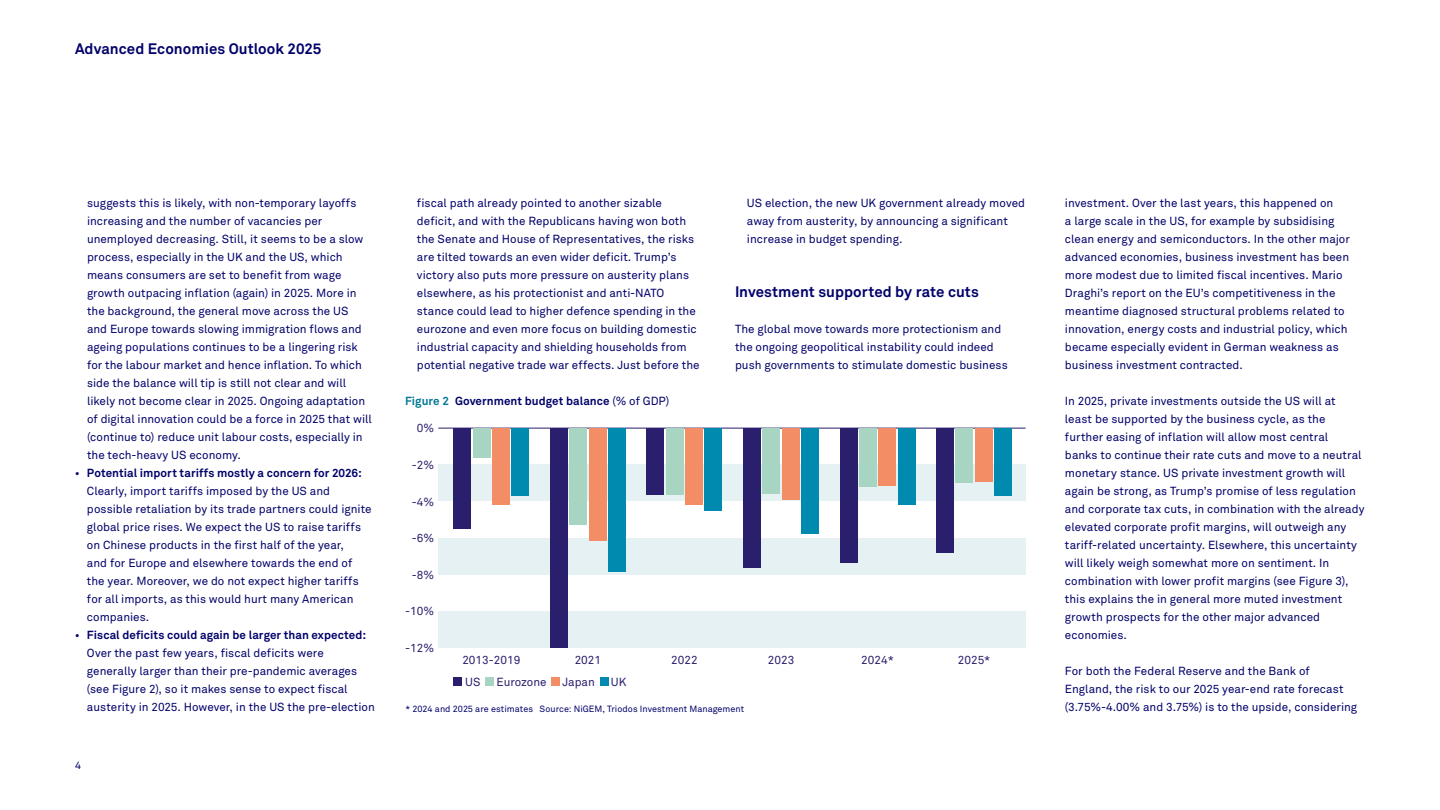
<style>
.page{position:relative;width:1440px;height:810px;background:#fff}
.page>*{position:absolute;margin:0;border:0;box-sizing:border-box;transform-origin:0 0}
.t1{font:700 15px "Akkurat Pro";letter-spacing:.005em;color:#00006a}
.t2{font:11.62px/18px "Akkurat Pro";color:#00006a}
.t3{font:11.62px "Akkurat Pro";color:#291f6c}
.t4{font:700 11.62px "Akkurat Pro";letter-spacing:.005em;color:#00006a}
.t5{font:700 11.62px "Akkurat Pro";color:#291f6c}
.t6{font:10.5px "Akkurat Pro";color:#00006a}
.t7{font:9px "Akkurat Pro";letter-spacing:.005em;color:#00006a}
.s1{font-weight:700}
.s2{color:#007896}
.s3{font-weight:400}
</style>
<div class="page">
<div style="left:438px;top:611px;width:588px;height:37px;background:#e6f1f4"></div>
<div style="left:438px;top:538px;width:588px;height:36px;background:#e6f1f4"></div>
<div style="left:438px;top:465px;width:588px;height:36px;background:#e6f1f4"></div>
<hr style="left:438px;top:428px;width:588px;height:1px;background:#291f6c">
<div style="left:512px;top:428px;width:17px;height:68px;background:#008ab0"></div>
<div style="left:608px;top:428px;width:18px;height:144px;background:#008ab0"></div>
<div style="left:705px;top:428px;width:17px;height:83px;background:#008ab0"></div>
<div style="left:801px;top:428px;width:18px;height:106px;background:#008ab0"></div>
<div style="left:898px;top:428px;width:17px;height:77px;background:#008ab0"></div>
<div style="left:994px;top:428px;width:18px;height:68px;background:#008ab0"></div>
<div style="left:492px;top:428px;width:18px;height:76px;background:#f28d65"></div>
<div style="left:589px;top:428px;width:17px;height:113px;background:#f28d65"></div>
<div style="left:685px;top:428px;width:18px;height:77px;background:#f28d65"></div>
<div style="left:782px;top:428px;width:17px;height:71px;background:#f28d65"></div>
<div style="left:879px;top:428px;width:17px;height:58px;background:#f28d65"></div>
<div style="left:975px;top:428px;width:17px;height:54px;background:#f28d65"></div>
<div style="left:473px;top:428px;width:17px;height:30px;background:#a7d5c2"></div>
<div style="left:570px;top:428px;width:17px;height:97px;background:#a7d5c2"></div>
<div style="left:666px;top:428px;width:17px;height:67px;background:#a7d5c2"></div>
<div style="left:763px;top:428px;width:17px;height:66px;background:#a7d5c2"></div>
<div style="left:859px;top:428px;width:18px;height:59px;background:#a7d5c2"></div>
<div style="left:956px;top:428px;width:17px;height:54px;background:#a7d5c2"></div>
<div style="left:454px;top:428px;width:17px;height:101px;background:#291f6c"></div>
<div style="left:550px;top:428px;width:18px;height:220px;background:#291f6c"></div>
<div style="left:647px;top:428px;width:17px;height:67px;background:#291f6c"></div>
<div style="left:743px;top:428px;width:18px;height:139px;background:#291f6c"></div>
<div style="left:840px;top:428px;width:17px;height:135px;background:#291f6c"></div>
<div style="left:936px;top:428px;width:18px;height:125px;background:#291f6c"></div>
<div style="left:454px;top:678px;width:8px;height:8px;background:#291f6c"></div>
<div style="left:485px;top:678px;width:9px;height:8px;background:#a7d5c2"></div>
<div style="left:551px;top:678px;width:9px;height:8px;background:#f28d65"></div>
<div style="left:600px;top:678px;width:8px;height:8px;background:#008ab0"></div>
<p class="t1" style="left:75px;top:39px;width:248px">Advanced Economies Outlook 2025</p>
<p class="t2" style="left:87px;top:194px;width:286px">suggests this is likely, with non-temporary layoffs increasing and the number of vacancies per unemployed decreasing. Still, it seems to be a slow process, especially in the UK and the US, which means consumers are set to benefit from wage growth outpacing inflation (again) in 2025. More in the background, the general move across the US<br>and Europe towards slowing immigration flows and ageing populations continues to be a lingering risk for the labour market and hence inflation. To which side the balance will tip is still not clear and will likely not become clear in 2025. Ongoing adaptation of digital innovation could be a force in 2025 that will (continue to) reduce unit labour costs, especially in the tech-heavy US economy.</p>
<p class="t2" style="left:87px;top:464px;width:286px;text-indent:-12px">• <span class="s1">Potential import tariffs mostly a concern for 2026:<br></span>Clearly, import tariffs imposed by the US and possible retaliation by its trade partners could ignite global price rises. We expect the US to raise tariffs on Chinese products in the first half of the year,<br>and for Europe and elsewhere towards the end of the year. Moreover, we do not expect higher tariffs for all imports, as this would hurt many American companies.</p>
<p class="t2" style="left:87px;top:626px;width:289px;text-indent:-12px">• <span class="s1">Fiscal deficits could again be larger than expected:<br></span>Over the past few years, fiscal deficits were generally larger than their pre-pandemic averages (see Figure 2), so it makes sense to expect fiscal austerity in 2025. However, in the US the pre-election</p>
<p class="t6" style="left:75px;top:759px;width:7px">4</p>
<p class="t2" style="left:417px;top:194px;width:284px">fiscal path already pointed to another sizable deficit, and with the Republicans having won both the Senate and House of Representatives, the risks are tilted towards an even wider deficit. Trump’s victory also puts more pressure on austerity plans elsewhere, as his protectionist and anti-NATO stance could lead to higher defence spending in the eurozone and even more focus on building domestic industrial capacity and shielding households from potential negative trade war effects. Just before the</p>
<p class="t2" style="left:747px;top:194px;width:280px">US election, the new UK government already moved away from austerity, by announcing a significant increase in budget spending.</p>
<p class="t1" style="left:735px;top:282px;width:246px">Investment supported by rate cuts</p>
<p class="t2" style="left:735px;top:320px;width:274px">The global move towards more protectionism and the ongoing geopolitical instability could indeed push governments to stimulate domestic business</p>
<p class="t4" style="left:405px;top:394px;width:266px"><span class="s2">Figure 2</span> Government budget balance <span class="s3">(% of GDP)</span></p>
<p class="t5" style="left:406px;top:400px;width:214px">Government budget balance <span class="s3">(% of GDP)</span></p>
<p class="t3" style="left:417px;top:422px;width:19px">0%</p>
<p class="t3" style="left:412px;top:458px;width:24px">-2%</p>
<p class="t3" style="left:412px;top:495px;width:24px">-4%</p>
<p class="t3" style="left:412px;top:531px;width:24px">-6%</p>
<p class="t3" style="left:412px;top:568px;width:24px">-8%</p>
<p class="t3" style="left:405px;top:605px;width:31px">-10%</p>
<p class="t3" style="left:405px;top:641px;width:31px">-12%</p>
<p class="t3" style="left:462px;top:653px;width:60px">2013-2019</p>
<p class="t3" style="left:575px;top:653px;width:28px">2021</p>
<p class="t3" style="left:671px;top:653px;width:28px">2022</p>
<p class="t3" style="left:768px;top:653px;width:28px">2023</p>
<p class="t3" style="left:861px;top:653px;width:34px">2024*</p>
<p class="t3" style="left:958px;top:653px;width:34px">2025*</p>
<p class="t3" style="left:465px;top:675px;width:17px">US</p>
<p class="t3" style="left:497px;top:675px;width:52px">Eurozone</p>
<p class="t3" style="left:562px;top:675px;width:34px">Japan</p>
<p class="t3" style="left:611px;top:675px;width:17px">UK</p>
<p class="t7" style="left:405px;top:703px;width:340px">* 2024 and 2025 are estimates Source: NiGEM, Triodos Investment Management</p>
<p class="t2" style="left:1065px;top:194px;width:286px">investment. Over the last years, this happened on<br>a large scale in the US, for example by subsidising clean energy and semiconductors. In the other major advanced economies, business investment has been more modest due to limited fiscal incentives. Mario Draghi’s report on the EU’s competitiveness in the meantime diagnosed structural problems related to innovation, energy costs and industrial policy, which became especially evident in German weakness as business investment contracted.</p>
<p class="t2" style="left:1065px;top:392px;width:301px">In 2025, private investments outside the US will at least be supported by the business cycle, as the further easing of inflation will allow most central<br>banks to continue their rate cuts and move to a neutral monetary stance. US private investment growth will again be strong, as Trump’s promise of less regulation and corporate tax cuts, in combination with the already elevated corporate profit margins, will outweigh any tariff-related uncertainty. Elsewhere, this uncertainty will likely weigh somewhat more on sentiment. In combination with lower profit margins (see Figure 3), this explains the in general more muted investment growth prospects for the other major advanced economies.</p>
<p class="t2" style="left:1065px;top:662px;width:294px">For both the Federal Reserve and the Bank of<br>England, the risk to our 2025 year-end rate forecast (3.75%-4.00% and 3.75%) is to the upside, considering</p>
</div>
